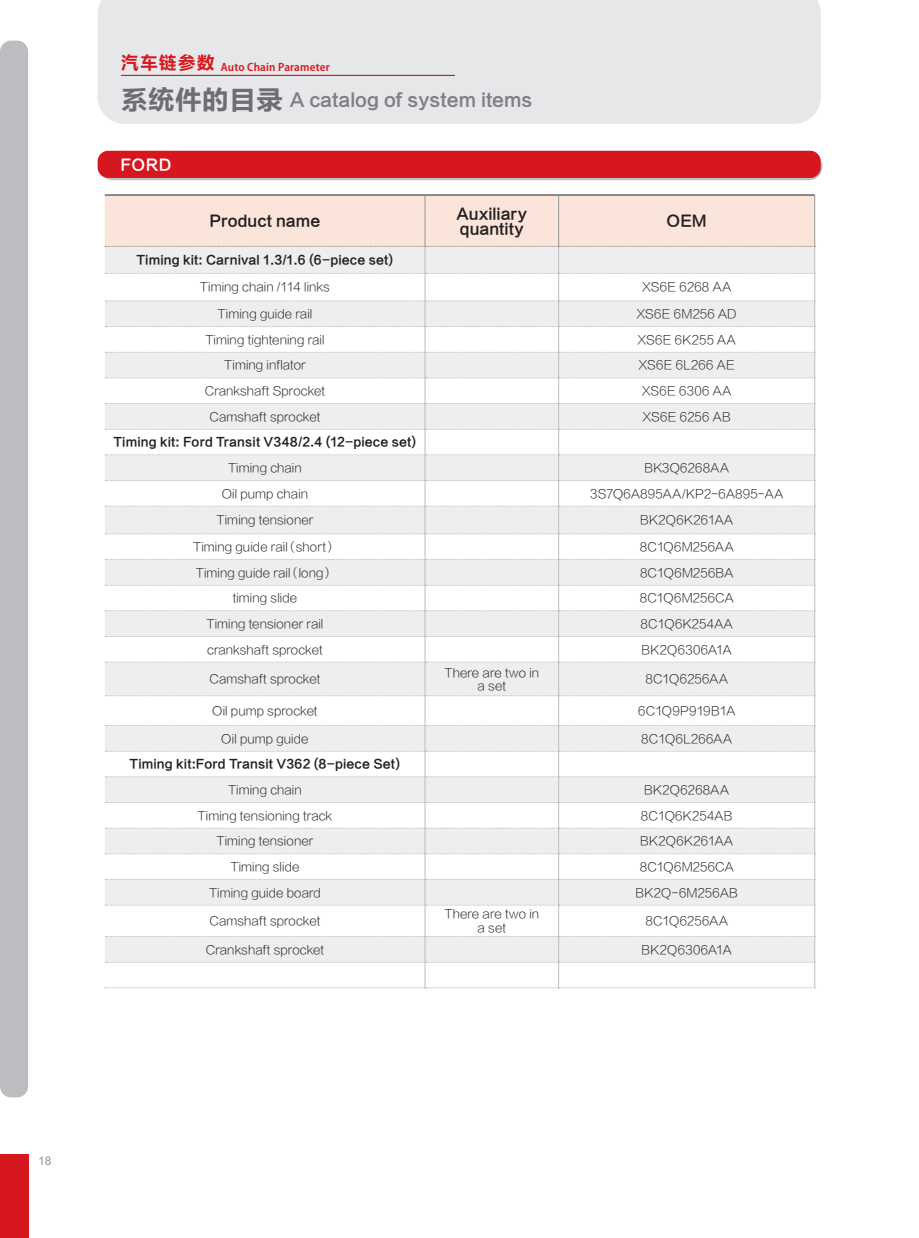
<style>
.page{position:relative;width:919px;height:1238px;background:#fff}
.page>*{position:absolute;margin:0;border:0;box-sizing:border-box;transform-origin:0 0}
.t1{font:18px "FZLTCHK GBK1 0";color:#7e8083}
.t2{font:15px/15px "FZLTCHJW GB1 0";color:#231f20}
.t3{font:15px "FZLTZHK GBK1 0";color:#fff}
.t4{font:12px/13.5px "FZLTXHK GBK1 0";letter-spacing:.01em;color:#231f20;text-align:center}
.t5{font:12px "FZLTCHJW GB1 0";letter-spacing:.01em;color:#231f20}
.t6{font:600 semi-condensed 12px "Myriad Pro";letter-spacing:.015em;color:#d7171f}
.t7{font:12px "FZLTXHK GBK1 0";letter-spacing:-.015em;color:#231f20}
.t8{font:12px "Arial";color:#939598}
.s1{font-size:27px;color:#6d6e71}
</style>
<div class="page">
<div style="left:99px;top:153px;width:723px;height:27px;background:#bcbdc0;border-radius:14px"></div>
<div style="left:98px;top:151px;width:722px;height:27px;background:#d7171f;border-radius:11px"></div>
<div style="left:98px;top:0;width:722px;height:124px;background:#e6e7e9"></div>
<div style="left:0;top:1154px;width:28px;height:83px;background:#d7171f"></div>
<div style="left:0;top:41px;width:28px;height:1056px;background:#bcbdc0;border-radius:11px"></div>
<hr style="left:121px;top:75px;width:334px;height:1px;background:#d7171f">
<svg style="left:105px;top:663px;width:709px;height:273px;fill:#eeeeef"></svg>
<hr style="left:424px;top:662px;width:1px;height:33px;background:#bcbdc0">
<hr style="left:558px;top:662px;width:1px;height:33px;background:#bcbdc0">
<hr style="left:814px;top:662px;width:1px;height:33px;background:#bcbdc0">
<hr style="left:424px;top:905px;width:1px;height:31px;background:#bcbdc0">
<hr style="left:558px;top:905px;width:1px;height:31px;background:#bcbdc0">
<hr style="left:814px;top:905px;width:1px;height:31px;background:#bcbdc0">
<svg style="left:105px;top:195px;width:710px;height:468px"></svg>
<svg style="left:105px;top:695px;width:710px;height:210px"></svg>
<svg style="left:105px;top:936px;width:710px;height:52px"></svg>
<p class="t6" style="left:121px;top:59px;width:210px"><sup>汽车链参数</sup> Auto Chain Parameter</p>
<h1 class="t1" style="left:121px;top:90px;width:413px"><span class="s1">系统件的目录</span> A catalog of system items</h1>
<p class="t3" style="left:120px;top:157px;width:53px">FORD</p>
<p class="t2" style="left:209px;top:214px;width:112px">Product name</p>
<p class="t2" style="left:456px;top:206px;width:72px">Auxiliary quantity</p>
<p class="t2" style="left:666px;top:214px;width:42px">OEM</p>
<p class="t5" style="left:136px;top:253px;width:258px">Timing kit: Carnival 1.3/1.6 (6-piece set)</p>
<p class="t4" style="left:200px;top:281px;width:131px">Timing chain /114 links</p>
<p class="t4" style="left:642px;top:281px;width:90px">XS6E 6268 AA</p>
<p class="t4" style="left:218px;top:307px;width:96px">Timing guide rail</p>
<p class="t4" style="left:636px;top:307px;width:102px">XS6E 6M256 AD</p>
<p class="t4" style="left:205px;top:333px;width:121px">Timing tightening rail</p>
<p class="t4" style="left:637px;top:333px;width:100px">XS6E 6K255 AA</p>
<p class="t4" style="left:224px;top:359px;width:83px">Timing inflator</p>
<p class="t4" style="left:638px;top:359px;width:98px">XS6E 6L266 AE</p>
<p class="t4" style="left:205px;top:384px;width:122px">Crankshaft Sprocket</p>
<p class="t4" style="left:642px;top:384px;width:91px">XS6E 6306 AA</p>
<p class="t4" style="left:209px;top:410px;width:112px">Camshaft sprocket</p>
<p class="t4" style="left:642px;top:410px;width:90px">XS6E 6256 AB</p>
<p class="t5" style="left:113px;top:435px;width:304px">Timing kit: Ford Transit V348/2.4 (12-piece set)</p>
<p class="t4" style="left:228px;top:461px;width:75px">Timing chain</p>
<p class="t4" style="left:644px;top:461px;width:86px">BK3Q6268AA</p>
<p class="t4" style="left:222px;top:487px;width:88px">Oil pump chain</p>
<p class="t4" style="left:590px;top:487px;width:194px">3S7Q6A895AA/KP2-6A895-AA</p>
<p class="t4" style="left:216px;top:514px;width:98px">Timing tensioner</p>
<p class="t4" style="left:640px;top:514px;width:94px">BK2Q6K261AA</p>
<p class="t4" style="left:193px;top:540px;width:145px">Timing guide rail（short）</p>
<p class="t4" style="left:639px;top:540px;width:95px">8C1Q6M256AA</p>
<p class="t4" style="left:196px;top:566px;width:140px">Timing guide rail（long）</p>
<p class="t4" style="left:640px;top:566px;width:95px">8C1Q6M256BA</p>
<p class="t4" style="left:233px;top:591px;width:66px">timing slide</p>
<p class="t4" style="left:639px;top:591px;width:95px">8C1Q6M256CA</p>
<p class="t4" style="left:206px;top:617px;width:118px">Timing tensioner rail</p>
<p class="t4" style="left:640px;top:617px;width:94px">8C1Q6K254AA</p>
<p class="t4" style="left:207px;top:643px;width:117px">crankshaft sprocket</p>
<p class="t4" style="left:641px;top:643px;width:92px">BK2Q6306A1A</p>
<p class="t4" style="left:209px;top:672px;width:112px">Camshaft sprocket</p>
<p class="t4" style="left:444px;top:666px;width:96px">There are two in a set</p>
<p class="t4" style="left:645px;top:672px;width:84px">8C1Q6256AA</p>
<p class="t4" style="left:212px;top:704px;width:107px">Oil pump sprocket</p>
<p class="t7" style="left:638px;top:704px;width:98px">6C1Q9P919B1A</p>
<p class="t4" style="left:221px;top:732px;width:89px">Oil pump guide</p>
<p class="t4" style="left:641px;top:732px;width:92px">8C1Q6L266AA</p>
<p class="t5" style="left:130px;top:757px;width:272px">Timing kit:Ford Transit V362 (8-piece Set)</p>
<p class="t4" style="left:228px;top:783px;width:75px">Timing chain</p>
<p class="t4" style="left:644px;top:783px;width:86px">BK2Q6268AA</p>
<p class="t4" style="left:197px;top:809px;width:136px">Timing tensioning track</p>
<p class="t4" style="left:640px;top:809px;width:93px">8C1Q6K254AB</p>
<p class="t4" style="left:216px;top:834px;width:98px">Timing tensioner</p>
<p class="t4" style="left:640px;top:834px;width:94px">BK2Q6K261AA</p>
<p class="t4" style="left:230px;top:860px;width:70px">Timing slide</p>
<p class="t4" style="left:639px;top:860px;width:95px">8C1Q6M256CA</p>
<p class="t4" style="left:209px;top:886px;width:113px">Timing guide board</p>
<p class="t4" style="left:635px;top:886px;width:104px">BK2Q-6M256AB</p>
<p class="t4" style="left:209px;top:914px;width:112px">Camshaft sprocket</p>
<p class="t4" style="left:444px;top:907px;width:96px">There are two in a set</p>
<p class="t4" style="left:645px;top:914px;width:84px">8C1Q6256AA</p>
<p class="t4" style="left:206px;top:943px;width:120px">Crankshaft sprocket</p>
<p class="t4" style="left:641px;top:943px;width:92px">BK2Q6306A1A</p>
<p class="t8" style="left:38px;top:1153px;width:15px">18</p>
</div>
